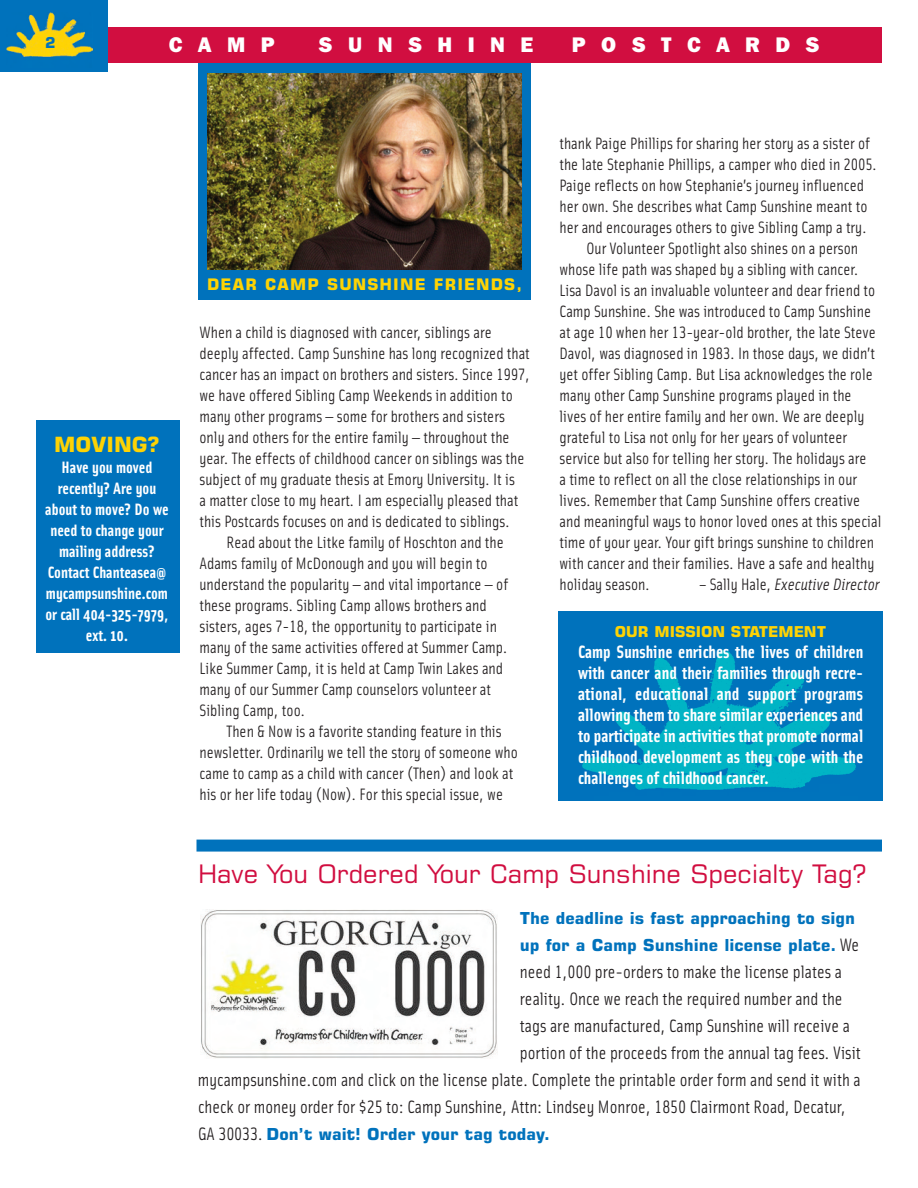
<style>
.page{position:relative;width:918px;height:1188px;background:#fff}
.page>*{position:absolute;margin:0;border:0;box-sizing:border-box;transform-origin:0 0}
.t1{font:25.5px "Square 721 BT";color:#d10e40}
.t2{font:800 21px "Franklin Gothic IT Cby BT";letter-spacing:.74em;color:#fff}
.t3{font:700 21px "Square 721 BT";color:#fed304}
.t4{font:18px "Solex Regular Lining";color:#231f20}
.t5{font:700 18px/21px "Solex";color:#fff;text-align:justify}
.t6{font:16.5px "Solex Regular Lining";color:#231f20}
.t7{font:700 16.5px/21px "Solex";color:#fff;text-align:center}
.t8{font:700 16.5px/27px "Square 721 BT";color:#0072bc}
.t9{font:italic 16.5px "Solex";color:#231f20}
.t10{font:700 15.9px "Square 721 BT";letter-spacing:.07em;color:#fed304}
.t11{font:700 15px "Square 721 BT";color:#fed304}
.t12{font:700 15px "Square 721 BT";color:#0072bc}
.s1{font-family:"Solex Regular Lining";font-style:normal}
.s2{font-family:"Solex Regular Lining";font-weight:400;font-size:18px;color:#231f20}
</style>
<div class="page">
<div style="left:198px;top:63px;width:333px;height:236px;background:#0072bc"></div>
<img style="left:207px;top:74px;width:315px;height:196px">
<div style="left:558px;top:612px;width:324px;height:189px;background:#0072bc"></div>
<img style="left:582px;top:650px;width:274px;height:140px">
<div style="left:36px;top:27px;width:846px;height:36px;background:#d10e40"></div>
<div style="left:0;top:0;width:108px;height:72px;background:#0072bc"></div>
<img style="left:7px;top:13px;width:86px;height:44px">
<div style="left:196px;top:840px;width:686px;height:12px;background:#0072bc"></div>
<div style="left:36px;top:420px;width:144px;height:232px;background:#0072bc"></div>
<img style="left:201px;top:909px;width:297px;height:149px">
<p class="t12" style="left:45px;top:37px;width:12px">2</p>
<p class="t2" style="left:169px;top:37px;width:107px">CAMP</p>
<p class="t2" style="left:319px;top:37px;width:217px">SUNSHINE</p>
<p class="t2" style="left:572px;top:37px;width:249px">POSTCARDS</p>
<p class="t3" style="left:54px;top:436px;width:107px">MOVING?</p>
<p class="t7" style="left:45px;top:456px;width:125px">Have you moved recently? Are you about to move? Do we need to change your mailing address?<br>Contact Chanteasea@ mycampsunshine.com or call 404-325-7979, ext. 10.</p>
<p class="t10" style="left:207px;top:278px;width:316px">DEAR CAMP SUNSHINE FRIENDS,</p>
<p class="t6" style="left:200px;top:323px;width:294px">When a child is diagnosed with cancer, siblings are</p>
<p class="t6" style="left:200px;top:344px;width:332px">deeply affected. Camp Sunshine has long recognized that</p>
<p class="t6" style="left:200px;top:365px;width:332px">cancer has an impact on brothers and sisters. Since 1997,</p>
<p class="t6" style="left:200px;top:386px;width:315px">we have offered Sibling Camp Weekends in addition to</p>
<p class="t6" style="left:200px;top:407px;width:307px">many other programs — some for brothers and sisters</p>
<p class="t6" style="left:200px;top:428px;width:312px">only and others for the entire family — throughout the</p>
<p class="t6" style="left:200px;top:449px;width:327px">year. The effects of childhood cancer on siblings was the</p>
<p class="t6" style="left:200px;top:470px;width:317px">subject of my graduate thesis at Emory University. It is</p>
<p class="t6" style="left:200px;top:491px;width:320px">a matter close to my heart. I am especially pleased that</p>
<p class="t6" style="left:200px;top:512px;width:312px">this Postcards focuses on and is dedicated to siblings.</p>
<p class="t6" style="left:226px;top:533px;width:279px">Read about the Litke family of Hoschton and the</p>
<p class="t6" style="left:200px;top:554px;width:290px">Adams family of McDonough and you will begin to</p>
<p class="t6" style="left:200px;top:575px;width:310px">understand the popularity — and vital importance — of</p>
<p class="t6" style="left:200px;top:596px;width:289px">these programs. Sibling Camp allows brothers and</p>
<p class="t6" style="left:200px;top:617px;width:299px">sisters, ages 7-18, the opportunity to participate in</p>
<p class="t6" style="left:200px;top:638px;width:310px">many of the same activities offered at Summer Camp.</p>
<p class="t6" style="left:200px;top:659px;width:305px">Like Summer Camp, it is held at Camp Twin Lakes and</p>
<p class="t6" style="left:200px;top:680px;width:293px">many of our Summer Camp counselors volunteer at</p>
<p class="t6" style="left:200px;top:701px;width:107px">Sibling Camp, too.</p>
<p class="t6" style="left:226px;top:722px;width:277px">Then &amp; Now is a favorite standing feature in this</p>
<p class="t6" style="left:200px;top:743px;width:320px">newsletter. Ordinarily we tell the story of someone who</p>
<p class="t6" style="left:200px;top:764px;width:315px">came to camp as a child with cancer (Then) and look at</p>
<p class="t6" style="left:200px;top:785px;width:305px">his or her life today (Now). For this special issue, we</p>
<p class="t6" style="left:560px;top:134px;width:312px">thank Paige Phillips for sharing her story as a sister of</p>
<p class="t6" style="left:560px;top:155px;width:319px">the late Stephanie Phillips, a camper who died in 2005.</p>
<p class="t6" style="left:560px;top:176px;width:306px">Paige reflects on how Stephanie’s journey influenced</p>
<p class="t6" style="left:560px;top:197px;width:309px">her own. She describes what Camp Sunshine meant to</p>
<p class="t6" style="left:560px;top:218px;width:309px">her and encourages others to give Sibling Camp a try.</p>
<p class="t6" style="left:586px;top:239px;width:273px">Our Volunteer Spotlight also shines on a person</p>
<p class="t6" style="left:560px;top:260px;width:301px">whose life path was shaped by a sibling with cancer.</p>
<p class="t6" style="left:560px;top:281px;width:317px">Lisa Davol is an invaluable volunteer and dear friend to</p>
<p class="t6" style="left:560px;top:302px;width:313px">Camp Sunshine. She was introduced to Camp Sunshine</p>
<p class="t6" style="left:560px;top:323px;width:318px">at age 10 when her 13-year-old brother, the late Steve</p>
<p class="t6" style="left:560px;top:344px;width:317px">Davol, was diagnosed in 1983. In those days, we didn’t</p>
<p class="t6" style="left:560px;top:365px;width:315px">yet offer Sibling Camp. But Lisa acknowledges the role</p>
<p class="t6" style="left:560px;top:386px;width:294px">many other Camp Sunshine programs played in the</p>
<p class="t6" style="left:560px;top:407px;width:307px">lives of her entire family and her own. We are deeply</p>
<p class="t6" style="left:560px;top:428px;width:289px">grateful to Lisa not only for her years of volunteer</p>
<p class="t6" style="left:560px;top:449px;width:309px">service but also for telling her story. The holidays are</p>
<p class="t6" style="left:560px;top:470px;width:299px">a time to reflect on all the close relationships in our</p>
<p class="t6" style="left:560px;top:491px;width:302px">lives. Remember that Camp Sunshine offers creative</p>
<p class="t6" style="left:560px;top:512px;width:324px">and meaningful ways to honor loved ones at this special</p>
<p class="t6" style="left:560px;top:533px;width:316px">time of your year. Your gift brings sunshine to children</p>
<p class="t6" style="left:560px;top:554px;width:317px">with cancer and their families. Have a safe and healthy</p>
<p class="t6" style="left:560px;top:575px;width:92px">holiday season.</p>
<p class="t9" style="left:699px;top:575px;width:182px"><span class="s1">– Sally Hale,</span> Executive Director</p>
<p class="t11" style="left:615px;top:626px;width:213px">OUR MISSION STATEMENT</p>
<p class="t5" style="left:578px;top:641px;width:287px">Camp Sunshine enriches the lives of children with cancer and their families through recre&shy;ational, educational and support programs allowing them to share similar experiences and to participate in activities that promote normal childhood development as they cope with the challenges of childhood cancer.</p>
<h1 class="t1" style="left:198px;top:864px;width:670px">Have You Ordered Your Camp Sunshine Specialty Tag?</h1>
<p class="t8" style="left:520px;top:906px;width:341px">The deadline is fast approaching to sign up for a Camp Sunshine license plate. <span class="s2">We</span></p>
<p class="t4" style="left:520px;top:961px;width:324px">need 1,000 pre-orders to make the license plates a</p>
<p class="t4" style="left:520px;top:988px;width:324px">reality. Once we reach the required number and the</p>
<p class="t4" style="left:520px;top:1015px;width:331px">tags are manufactured, Camp Sunshine will receive a</p>
<p class="t4" style="left:520px;top:1042px;width:343px">portion of the proceeds from the annual tag fees. Visit</p>
<p class="t4" style="left:198px;top:1069px;width:664px">mycampsunshine.com and click on the license plate. Complete the printable order form and send it with a</p>
<p class="t4" style="left:198px;top:1096px;width:650px">check or money order for $25 to: Camp Sunshine, Attn: Lindsey Monroe, 1850 Clairmont Road, Decatur,</p>
<p class="t8" style="left:198px;top:1122px;width:353px"><span class="s2">GA 30033.</span> Don’t wait! Order your tag today.</p>
</div>
